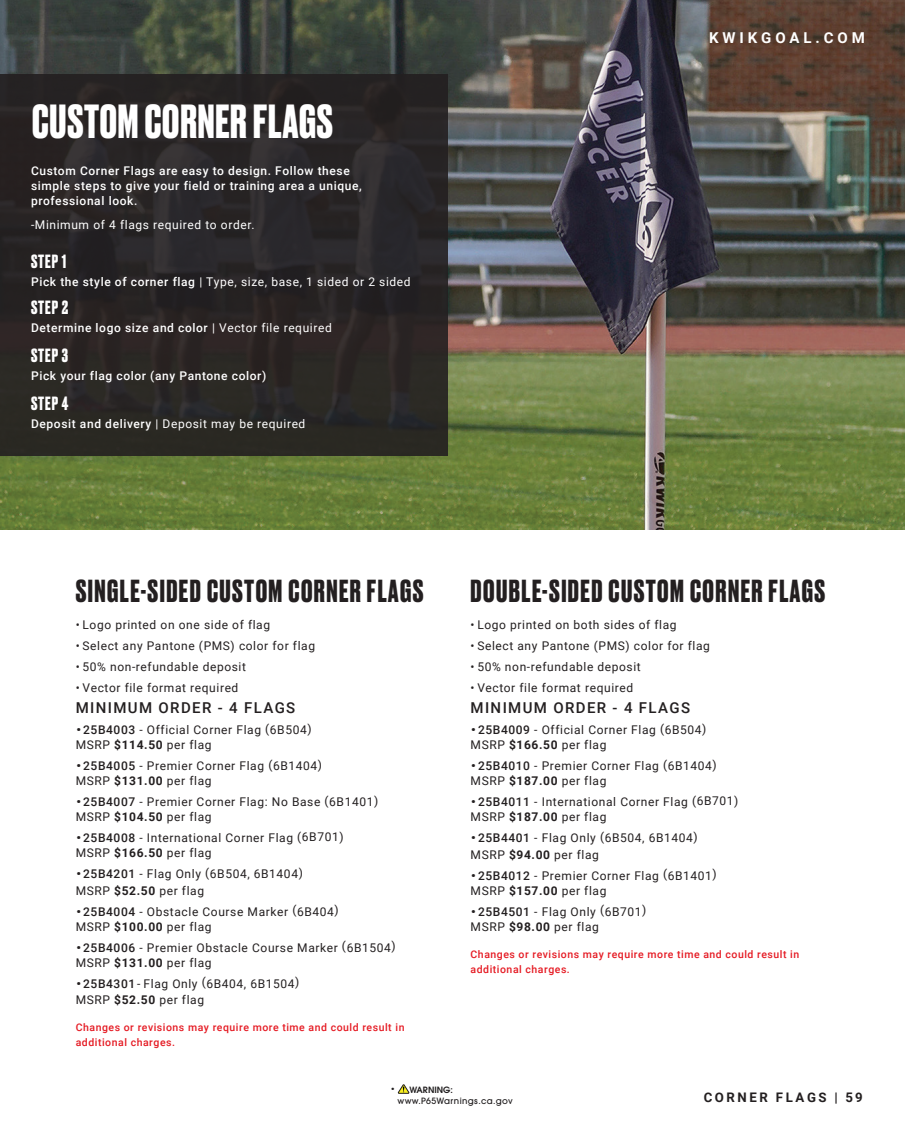
<style>
.page{position:relative;width:905px;height:1134px;background:#fff}
.page>*{position:absolute;margin:0;border:0;box-sizing:border-box;transform-origin:0 0}
.t1{font:700 45px "Druk";letter-spacing:.02em;color:#fff}
.t2{font:700 30px "Druk";letter-spacing:.05em;color:#231f20}
.t3{font:21.6px "Roboto";color:#1f1c1d}
.t4{font:700 18px "Druk";letter-spacing:.05em;color:#fff}
.t5{font:500 15px "Roboto";letter-spacing:.09em;color:#231f20}
.t6{font:700 15px "Roboto";letter-spacing:.26em;color:#fff}
.t7{font:700 13.2px "Roboto";letter-spacing:.195em;color:#231f20}
.t8{font:12px "Roboto";letter-spacing:.05em;color:#231f20}
.t9{font:500 12px "Roboto";letter-spacing:.05em;color:#fff}
.t10{font:12px "Roboto";letter-spacing:.05em;color:#fff}
.t11{font:500 10.5px/15px "Roboto";letter-spacing:.05em;color:#e51a23}
.t12{font:500 8.7px "Avant Garde";letter-spacing:.04em;color:#1f1c1d}
.t13{font:600 8.7px "Avant Garde";color:#1f1c1d}
.s1{font-weight:500}
.s2{font-weight:400}
.s3{font-weight:700}
</style>
<div class="page">
<img style="left:0;top:0;width:904px;height:529px">
<div style="left:0;top:74px;width:448px;height:382px;background:#292624"></div>
<svg style="left:397px;top:1084px;width:13px;height:10px"></svg>
<p class="t1" style="left:32px;top:90px;width:302px">CUSTOM CORNER FLAGS</p>
<p class="t9" style="left:31px;top:162px;width:320px">Custom Corner Flags are easy to design. Follow these</p>
<p class="t9" style="left:31px;top:177px;width:332px">simple steps to give your field or training area a unique,</p>
<p class="t9" style="left:31px;top:192px;width:108px">professional look.</p>
<p class="t10" style="left:31px;top:217px;width:225px">-Minimum of 4 flags required to order.</p>
<p class="t4" style="left:31px;top:249px;width:37px">STEP 1</p>
<p class="t10" style="left:31px;top:274px;width:381px"><span class="s1">Pick the style of corner flag</span> | Type, size, base, 1 sided or 2 sided</p>
<p class="t4" style="left:31px;top:295px;width:39px">STEP 2</p>
<p class="t9" style="left:31px;top:320px;width:302px">Determine logo size and color <span class="s2">| Vector file required</span></p>
<p class="t4" style="left:31px;top:343px;width:38px">STEP 3</p>
<p class="t9" style="left:31px;top:368px;width:237px">Pick your flag color (any Pantone color)</p>
<p class="t4" style="left:31px;top:391px;width:39px">STEP 4</p>
<p class="t10" style="left:31px;top:416px;width:276px"><span class="s1">Deposit and delivery</span> | Deposit may be required</p>
<p class="t6" style="left:709px;top:27px;width:157px">KWIKGOAL.COM</p>
<p class="t2" style="left:76px;top:571px;width:349px">SINGLE-SIDED CUSTOM CORNER FLAGS</p>
<p class="t8" style="left:76px;top:616px;width:196px">• Logo printed on one side of flag</p>
<p class="t8" style="left:76px;top:637px;width:241px">• Select any Pantone (PMS) color for flag</p>
<p class="t8" style="left:76px;top:658px;width:172px">• 50% non-refundable deposit</p>
<p class="t8" style="left:76px;top:679px;width:164px">• Vector file format required</p>
<p class="t5" style="left:76px;top:697px;width:221px">MINIMUM ORDER - 4 FLAGS</p>
<p class="t8" style="left:76px;top:721px;width:237px"><sup>.</sup><span class="s1">25B4003</span> - Official Corner Flag (6B504)</p>
<p class="t8" style="left:76px;top:736px;width:137px">MSRP <span class="s3">$114.50</span> per flag</p>
<p class="t8" style="left:76px;top:757px;width:248px"><sup>.</sup><span class="s1">25B4005</span> - Premier Corner Flag (6B1404)</p>
<p class="t8" style="left:76px;top:772px;width:137px">MSRP <span class="s3">$131.00</span> per flag</p>
<p class="t8" style="left:76px;top:793px;width:304px"><sup>.</sup><span class="s1">25B4007</span> - Premier Corner Flag: No Base (6B1401)</p>
<p class="t8" style="left:76px;top:808px;width:137px">MSRP <span class="s3">$104.50</span> per flag</p>
<p class="t8" style="left:76px;top:829px;width:269px"><sup>.</sup><span class="s1">25B4008</span> - International Corner Flag (6B701)</p>
<p class="t8" style="left:76px;top:844px;width:137px">MSRP <span class="s3">$166.50</span> per flag</p>
<p class="t8" style="left:76px;top:865px;width:228px"><sup>.</sup><span class="s1">25B4201</span> - Flag Only (6B504, 6B1404)</p>
<p class="t8" style="left:76px;top:882px;width:130px">MSRP <span class="s3">$52.50</span> per flag</p>
<p class="t8" style="left:76px;top:903px;width:264px"><sup>.</sup><span class="s1">25B4004</span> - Obstacle Course Marker (6B404)</p>
<p class="t8" style="left:76px;top:918px;width:137px">MSRP <span class="s3">$100.00</span> per flag</p>
<p class="t8" style="left:76px;top:939px;width:321px"><sup>.</sup><span class="s1">25B4006</span> - Premier Obstacle Course Marker (6B1504)</p>
<p class="t8" style="left:76px;top:954px;width:137px">MSRP <span class="s3">$131.00</span> per flag</p>
<p class="t8" style="left:76px;top:975px;width:225px"><sup>.</sup><span class="s1">25B4301</span> - Flag Only (6B404, 6B1504)</p>
<p class="t8" style="left:76px;top:991px;width:130px">MSRP <span class="s3">$52.50</span> per flag</p>
<p class="t11" style="left:76px;top:1020px;width:330px">Changes or revisions may require more time and could result in additional charges.</p>
<p class="t2" style="left:470px;top:571px;width:356px">DOUBLE-SIDED CUSTOM CORNER FLAGS</p>
<p class="t8" style="left:470px;top:617px;width:207px">• Logo printed on both sides of flag</p>
<p class="t8" style="left:470px;top:638px;width:241px">• Select any Pantone (PMS) color for flag</p>
<p class="t8" style="left:470px;top:659px;width:172px">• 50% non-refundable deposit</p>
<p class="t8" style="left:470px;top:680px;width:164px">• Vector file format required</p>
<p class="t5" style="left:470px;top:697px;width:221px">MINIMUM ORDER - 4 FLAGS</p>
<p class="t8" style="left:470px;top:722px;width:237px"><sup>.</sup><span class="s1">25B4009</span> - Official Corner Flag (6B504)</p>
<p class="t8" style="left:470px;top:737px;width:137px">MSRP <span class="s3">$166.50</span> per flag</p>
<p class="t8" style="left:470px;top:758px;width:248px"><sup>.</sup><span class="s1">25B4010</span> - Premier Corner Flag (6B1404)</p>
<p class="t8" style="left:470px;top:773px;width:137px">MSRP <span class="s3">$187.00</span> per flag</p>
<p class="t8" style="left:470px;top:794px;width:269px"><sup>.</sup><span class="s1">25B4011</span> - International Corner Flag (6B701)</p>
<p class="t8" style="left:470px;top:809px;width:137px">MSRP <span class="s3">$187.00</span> per flag</p>
<p class="t8" style="left:470px;top:830px;width:228px"><sup>.</sup><span class="s1">25B4401</span> - Flag Only (6B504, 6B1404)</p>
<p class="t8" style="left:470px;top:846px;width:130px">MSRP <span class="s3">$94.00</span> per flag</p>
<p class="t8" style="left:470px;top:867px;width:248px"><sup>.</sup><span class="s1">25B4012</span> - Premier Corner Flag (6B1401)</p>
<p class="t8" style="left:470px;top:882px;width:137px">MSRP <span class="s3">$157.00</span> per flag</p>
<p class="t8" style="left:470px;top:903px;width:177px"><sup>.</sup><span class="s1">25B4501</span> - Flag Only (6B701)</p>
<p class="t8" style="left:470px;top:918px;width:130px">MSRP <span class="s3">$98.00</span> per flag</p>
<p class="t11" style="left:470px;top:946px;width:330px">Changes or revisions may require more time and could result in additional charges.</p>
<p class="t13" style="left:409px;top:1084px;width:45px">WARNING:</p>
<p class="t12" style="left:397px;top:1095px;width:117px">www.P65Warnings.ca.gov</p>
<h3 class="t3" style="left:390px;top:1067px;width:7px">.</h3>
<p class="t7" style="left:703px;top:1088px;width:160px">CORNER FLAGS | 59</p>
</div>
